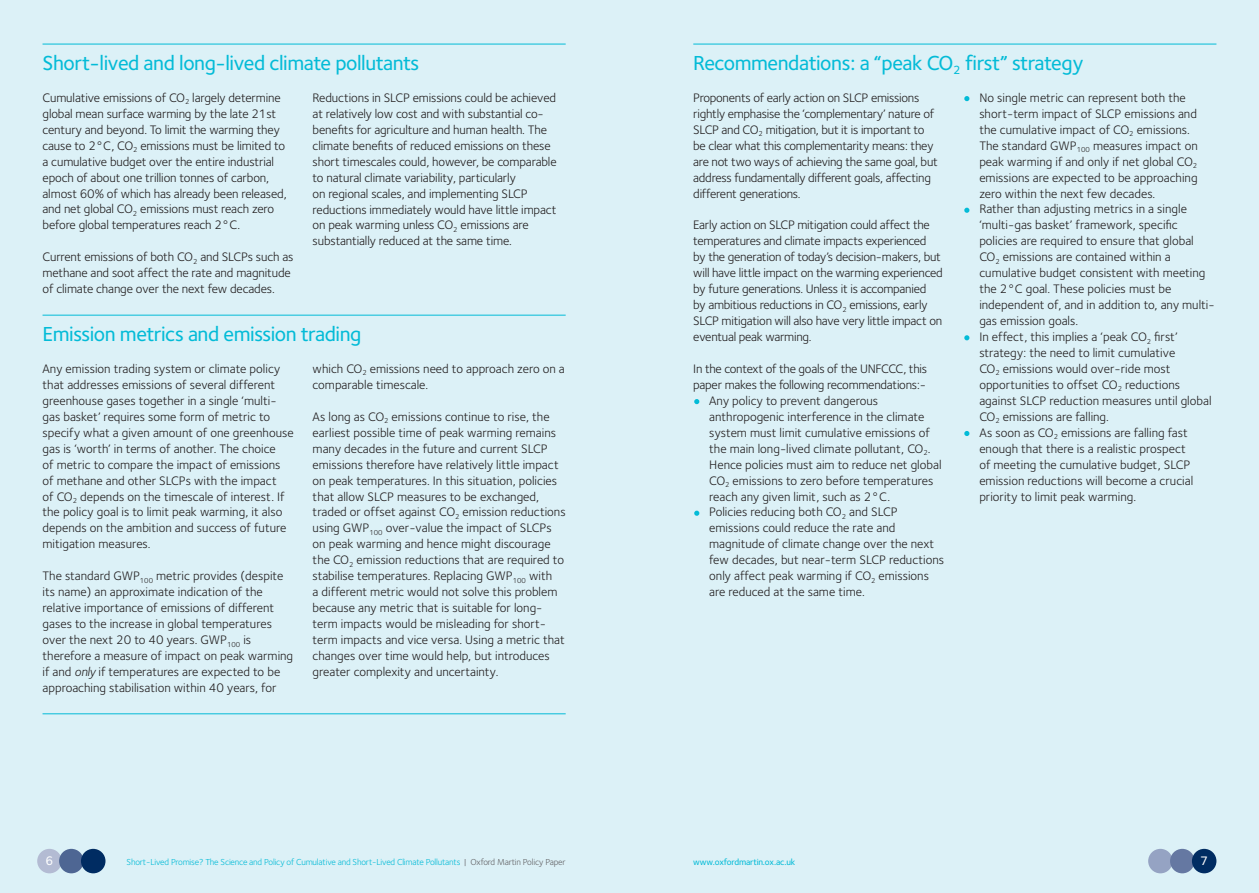
<style>
.page{position:relative;width:1259px;height:893px;background:#dcf1f7}
.page>*{position:absolute;margin:0;border:0;box-sizing:border-box;transform-origin:0 0}
.t1{font:500 21px "Foundry Sterling";letter-spacing:-.02em;color:#03bbd7}
.t2{font:12.75px/15.9px "Foundry Sterling";color:#231f20}
.t3{font:12.75px/15.9px "Foundry Sterling";letter-spacing:-.02em;color:#231f20}
.t4{font:500 12.75px "Foundry Sterling";color:#fff}
.t5{font:9px "Foundry Sterling";letter-spacing:-.02em;color:#03bbd7}
.t6{font:500 9px "Foundry Sterling";letter-spacing:-.02em;color:#03bbd7}
.s1{font-style:italic}
.s2{color:#03bbd7}
.s3{color:#636366}
</style>
<div class="page">
<div style="left:37px;top:849px;width:25px;height:24px;background:#b3bbd3;border-radius:50%"></div>
<div style="left:59px;top:849px;width:25px;height:24px;background:#4e6693;border-radius:50%"></div>
<div style="left:81px;top:849px;width:24px;height:24px;background:#002c62;border-radius:50%"></div>
<div style="left:1148px;top:849px;width:24px;height:24px;background:#95a3c3;border-radius:50%"></div>
<div style="left:1170px;top:849px;width:24px;height:24px;background:#6578a2;border-radius:50%"></div>
<div style="left:1192px;top:849px;width:24px;height:24px;background:#002c62;border-radius:50%"></div>
<hr style="left:43px;top:44px;width:523px;height:1px;background:#03bbd7">
<hr style="left:43px;top:315px;width:523px;height:1px;background:#03bbd7">
<hr style="left:43px;top:713px;width:523px;height:1px;background:#03bbd7">
<hr style="left:693px;top:44px;width:523px;height:1px;background:#03bbd7">
<svg style="left:694px;top:399px;width:5px;height:5px"></svg>
<svg style="left:694px;top:511px;width:5px;height:5px"></svg>
<svg style="left:964px;top:96px;width:5px;height:5px"></svg>
<svg style="left:964px;top:208px;width:5px;height:5px"></svg>
<svg style="left:964px;top:335px;width:5px;height:5px"></svg>
<svg style="left:964px;top:431px;width:5px;height:5px"></svg>
<h1 class="t1" style="left:43px;top:51px;width:378px">Short-lived and long-lived climate pollutants</h1>
<p class="t2" style="left:43px;top:90px;width:246px">Cumulative emissions of CO<sub>2</sub> largely determine global mean surface warming by the late 21st century and beyond. To limit the warming they cause to 2°C, CO<sub>2</sub> emissions must be limited to a cumulative budget over the entire industrial epoch of about one trillion tonnes of carbon, almost 60% of which has already been released, and net global CO<sub>2</sub> emissions must reach zero before global temperatures reach 2°C.</p>
<p class="t2" style="left:43px;top:249px;width:252px">Current emissions of both CO<sub>2</sub> and SLCPs such as methane and soot affect the rate and magnitude of climate change over the next few decades.</p>
<p class="t2" style="left:313px;top:90px;width:245px">Reductions in SLCP emissions could be achieved at relatively low cost and with substantial co&shy;benefits for agriculture and human health. The climate benefits of reduced emissions on these short timescales could, however, be comparable to natural climate variability, particularly<br>on regional scales, and implementing SLCP reductions immediately would have little impact on peak warming unless CO<sub>2</sub> emissions are substantially reduced at the same time.</p>
<h1 class="t1" style="left:43px;top:322px;width:320px">Emission metrics and emission trading</h1>
<p class="t2" style="left:43px;top:361px;width:253px">Any emission trading system or climate policy that addresses emissions of several different greenhouse gases together in a single ‘multi&shy;gas basket’ requires some form of metric to specify what a given amount of one greenhouse gas is ‘worth’ in terms of another. The choice<br>of metric to compare the impact of emissions of methane and other SLCPs with the impact<br>of CO<sub>2</sub> depends on the timescale of interest. If the policy goal is to limit peak warming, it also depends on the ambition and success of future mitigation measures.</p>
<p class="t2" style="left:43px;top:568px;width:252px">The standard GWP<sub>100</sub> metric provides (despite its name) an approximate indication of the relative importance of emissions of different gases to the increase in global temperatures over the next 20 to 40 years. GWP<sub>100</sub> is therefore a measure of impact on peak warming if and <span class="s1">only</span> if temperatures are expected to be approaching stabilisation within 40 years, for</p>
<p class="t2" style="left:313px;top:361px;width:254px">which CO<sub>2</sub> emissions need to approach zero on a comparable timescale.</p>
<p class="t2" style="left:313px;top:408px;width:255px">As long as CO<sub>2</sub> emissions continue to rise, the earliest possible time of peak warming remains many decades in the future and current SLCP emissions therefore have relatively little impact on peak temperatures. I n this situation, policies that allow SLCP measures to be exchanged, traded or offset against CO<sub>2</sub> emission reductions using GWP<sub>100</sub> over-value the impact of SLCPs on peak warming and hence might discourage the CO<sub>2</sub> emission reductions that are required to stabilise temperatures. Replacing GWP<sub>100</sub> with<br>a different metric would not solve this problem because any metric that is suitable for long&shy;term impacts would be misleading for short&shy;term impacts and vice versa. Using a metric that changes over time would help, but introduces greater complexity and uncertainty.</p>
<h1 class="t1" style="left:693px;top:51px;width:392px">Recommendations: a “peak CO<sub>2</sub> first” strategy</h1>
<p class="t3" style="left:693px;top:90px;width:246px">Proponents of early action on SLCP emissions rightly emphasise the ‘complementary’ nature of SLCP and CO<sub>2</sub> mitigation, but it is important to be clear what this complementarity means: they are not two ways of achieving the same goal, but address fundamentally different goals, affecting different generations.</p>
<p class="t3" style="left:693px;top:217px;width:251px">Early action on SLCP mitigation could affect the temperatures and climate impacts experienced<br>by the generation of today’s decision-makers, but will have little impact on the warming experienced by future generations. Unless it is accompanied<br>by ambitious reductions in CO<sub>2</sub> emissions, early SLCP mitigation will also have very little impact on eventual peak warming.</p>
<p class="t3" style="left:693px;top:361px;width:183px">I n the context of the goals of the UNFCCC</p>
<p class="t2" style="left:979px;top:90px;width:220px;text-indent:-16px"><span class="s2">•</span> No single metric can represent both the short-term impact of SLCP emissions and the cumulative impact of CO<sub>2</sub> emissions.<br>The standard GWP<sub>100</sub> measures impact on peak warming if and only if net global CO<sub>2 </sub>emissions are expected to be approaching zero within the next few decades.</p>
<p class="t2" style="left:979px;top:201px;width:237px;text-indent:-16px"><span class="s2">•</span> Rather than adjusting metrics in a single ‘multi-gas basket’ framework, specific policies are required to ensure that global CO<sub>2</sub> emissions are contained within a cumulative budget consistent with meeting the 2°C goal. These policies must be independent of, and in addition to, any multi&shy;gas emission goals.</p>
<p class="t2" style="left:979px;top:329px;width:234px;text-indent:-16px"><span class="s2">•</span> I n effect, this implies a ‘peak CO<sub>2</sub> first’ strategy: the need to limit cumulative<br>CO<sub>2</sub> emissions would over-ride most opportunities to offset CO<sub>2</sub> reductions against SLCP reduction measures until global CO<sub>2</sub> emissions are falling.</p>
<p class="t2" style="left:979px;top:424px;width:215px;text-indent:-16px"><span class="s2">•</span> As soon as CO<sub>2</sub> emissions are falling fast enough that there is a realistic prospect of meeting the cumulative budget, SLCP emission reductions will become a crucial priority to limit peak warming.</p>
<p class="t3" style="left:693px;top:361px;width:235px;text-align:right">, this<br>paper makes the following recommendations:-</p>
<p class="t2" style="left:709px;top:392px;width:234px;text-indent:-16px"><span class="s2">•</span> Any policy to prevent dangerous anthropogenic interference in the climate system must limit cumulative emissions of the main long-lived climate pollutant, CO<sub>2</sub>.<br>Hence policies must aim to reduce net global CO<sub>2</sub> emissions to zero before temperatures reach any given limit, such as 2°C.</p>
<p class="t2" style="left:709px;top:504px;width:236px;text-indent:-16px"><span class="s2">•</span> Policies reducing both CO<sub>2</sub> and SLCP emissions could reduce the rate and magnitude of climate change over the next few decades, but near-term SLCP reductions only affect peak warming if CO<sub>2</sub> emissions are reduced at the same time.</p>
<p class="t4" style="left:46px;top:853px;width:9px">6</p>
<p class="t5" style="left:127px;top:856px;width:441px">Short-Lived Promise? The Science and Policy of Cumulative and Short-Lived Climate Pollutants <span class="s3">| Oxford Martin Policy Paper</span></p>
<p class="t6" style="left:693px;top:856px;width:104px">www.oxfordmartin.ox.ac.uk</p>
<p class="t4" style="left:1200px;top:853px;width:9px">7</p>
</div>
